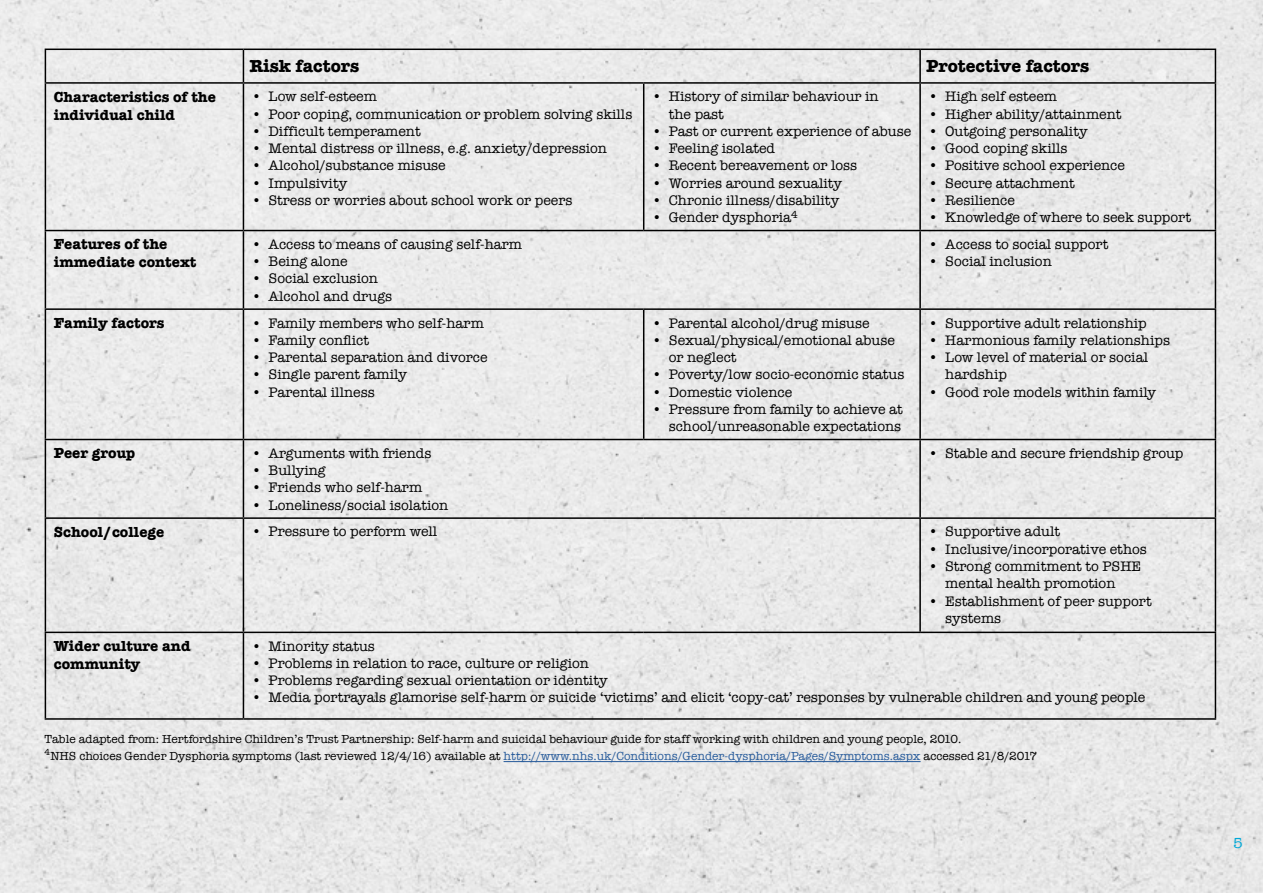
<style>
.page{position:relative;width:1263px;height:893px;background:#fff}
.page>*{position:absolute;margin:0;border:0;box-sizing:border-box;transform-origin:0 0}
.t1{font:700 18px "American Typewriter";color:#000}
.t2{font:700 15px/18px "American Typewriter";color:#000}
.t3{font:15px "American Typewriter";color:#00a8d7}
.t4{font:14.25px/17.2px "American Typewriter";color:#000}
.t5{font:12px/16.5px "American Typewriter";color:#000}
.s1{color:#275b9b}
</style>
<div class="page">
<img style="left:0;top:0;width:1263px;height:893px">
<hr style="left:45px;top:49px;width:198px;height:1px;background:#000">
<hr style="left:45px;top:50px;width:1px;height:32px;background:#000">
<hr style="left:243px;top:49px;width:401px;height:1px;background:#000">
<hr style="left:243px;top:50px;width:1px;height:32px;background:#000">
<hr style="left:644px;top:49px;width:276px;height:1px;background:#000">
<hr style="left:920px;top:49px;width:296px;height:1px;background:#000">
<hr style="left:919px;top:50px;width:2px;height:32px;background:#000">
<hr style="left:1215px;top:50px;width:1px;height:32px;background:#000">
<hr style="left:45px;top:82px;width:198px;height:2px;background:#000">
<hr style="left:45px;top:84px;width:1px;height:146px;background:#000">
<hr style="left:243px;top:82px;width:401px;height:2px;background:#000">
<hr style="left:243px;top:84px;width:1px;height:146px;background:#000">
<hr style="left:644px;top:82px;width:276px;height:2px;background:#000">
<hr style="left:643px;top:84px;width:1px;height:146px;background:#000">
<hr style="left:920px;top:82px;width:296px;height:2px;background:#000">
<hr style="left:919px;top:84px;width:2px;height:146px;background:#000">
<hr style="left:1215px;top:84px;width:1px;height:146px;background:#000">
<hr style="left:45px;top:230px;width:198px;height:1px;background:#000">
<hr style="left:45px;top:231px;width:1px;height:77px;background:#000">
<hr style="left:243px;top:230px;width:401px;height:1px;background:#000">
<hr style="left:243px;top:231px;width:1px;height:77px;background:#000">
<hr style="left:644px;top:230px;width:276px;height:1px;background:#000">
<hr style="left:920px;top:230px;width:296px;height:1px;background:#000">
<hr style="left:919px;top:231px;width:2px;height:77px;background:#000">
<hr style="left:1215px;top:231px;width:1px;height:77px;background:#000">
<hr style="left:45px;top:308px;width:198px;height:2px;background:#000">
<hr style="left:45px;top:310px;width:1px;height:129px;background:#000">
<hr style="left:243px;top:308px;width:401px;height:2px;background:#000">
<hr style="left:243px;top:310px;width:1px;height:129px;background:#000">
<hr style="left:644px;top:308px;width:276px;height:2px;background:#000">
<hr style="left:643px;top:310px;width:1px;height:129px;background:#000">
<hr style="left:920px;top:308px;width:296px;height:2px;background:#000">
<hr style="left:919px;top:310px;width:2px;height:129px;background:#000">
<hr style="left:1215px;top:310px;width:1px;height:129px;background:#000">
<hr style="left:45px;top:439px;width:198px;height:1px;background:#000">
<hr style="left:45px;top:440px;width:1px;height:77px;background:#000">
<hr style="left:243px;top:439px;width:401px;height:1px;background:#000">
<hr style="left:243px;top:440px;width:1px;height:77px;background:#000">
<hr style="left:644px;top:439px;width:276px;height:1px;background:#000">
<hr style="left:920px;top:439px;width:296px;height:1px;background:#000">
<hr style="left:919px;top:440px;width:2px;height:77px;background:#000">
<hr style="left:1215px;top:440px;width:1px;height:77px;background:#000">
<hr style="left:45px;top:517px;width:198px;height:2px;background:#000">
<hr style="left:45px;top:519px;width:1px;height:113px;background:#000">
<hr style="left:243px;top:517px;width:401px;height:2px;background:#000">
<hr style="left:243px;top:519px;width:1px;height:113px;background:#000">
<hr style="left:644px;top:517px;width:276px;height:2px;background:#000">
<hr style="left:920px;top:517px;width:296px;height:2px;background:#000">
<hr style="left:919px;top:519px;width:2px;height:113px;background:#000">
<hr style="left:1215px;top:519px;width:1px;height:113px;background:#000">
<hr style="left:45px;top:632px;width:198px;height:1px;background:#000">
<hr style="left:45px;top:633px;width:1px;height:85px;background:#000">
<hr style="left:243px;top:632px;width:401px;height:1px;background:#000">
<hr style="left:243px;top:633px;width:1px;height:85px;background:#000">
<hr style="left:644px;top:632px;width:276px;height:1px;background:#000">
<hr style="left:920px;top:632px;width:296px;height:1px;background:#000">
<hr style="left:1215px;top:633px;width:1px;height:85px;background:#000">
<hr style="left:45px;top:718px;width:198px;height:2px;background:#000">
<hr style="left:243px;top:718px;width:401px;height:2px;background:#000">
<hr style="left:644px;top:718px;width:276px;height:2px;background:#000">
<hr style="left:920px;top:718px;width:296px;height:2px;background:#000">
<hr style="left:504px;top:761px;width:416px;height:1px;background:#275b9b">
<p class="t1" style="left:249px;top:51px;width:111px">Risk factors</p>
<p class="t1" style="left:926px;top:51px;width:165px">Protective factors</p>
<p class="t2" style="left:54px;top:87px;width:164px">Characteristics of the individual child</p>
<p class="t4" style="left:252px;top:87px;width:127px">• Low self-esteem</p>
<p class="t4" style="left:252px;top:105px;width:382px">• Poor coping, communication or problem solving skills</p>
<p class="t4" style="left:252px;top:122px;width:170px">• Difficult temperament</p>
<p class="t4" style="left:252px;top:139px;width:357px">• Mental distress or illness, e.g. anxiety/depression</p>
<p class="t4" style="left:252px;top:156px;width:195px">• Alcohol/substance misuse</p>
<p class="t4" style="left:252px;top:174px;width:97px">• Impulsivity</p>
<p class="t4" style="left:252px;top:191px;width:322px">• Stress or worries about school work or peers</p>
<p class="t2" style="left:54px;top:235px;width:144px">Features of the immediate context</p>
<p class="t4" style="left:252px;top:235px;width:272px">• Access to means of causing self-harm</p>
<p class="t4" style="left:252px;top:252px;width:97px">• Being alone</p>
<p class="t4" style="left:252px;top:270px;width:127px">• Social exclusion</p>
<p class="t4" style="left:252px;top:287px;width:142px">• Alcohol and drugs</p>
<p class="t2" style="left:54px;top:313px;width:112px">Family factors</p>
<p class="t4" style="left:252px;top:314px;width:233px">• Family members who self-harm</p>
<p class="t4" style="left:252px;top:331px;width:119px">• Family conflict</p>
<p class="t4" style="left:252px;top:348px;width:237px">• Parental separation and divorce</p>
<p class="t4" style="left:252px;top:365px;width:156px">• Single parent family</p>
<p class="t4" style="left:252px;top:383px;width:124px">• Parental illness</p>
<p class="t2" style="left:54px;top:443px;width:83px">Peer group</p>
<p class="t4" style="left:252px;top:444px;width:181px">• Arguments with friends</p>
<p class="t4" style="left:252px;top:461px;width:75px">• Bullying</p>
<p class="t4" style="left:252px;top:479px;width:172px">• Friends who self-harm</p>
<p class="t4" style="left:252px;top:496px;width:198px">• Loneliness/social isolation</p>
<p class="t4" style="left:669px;top:87px;width:211px;text-indent:-17px">• History of similar behaviour in the past</p>
<p class="t4" style="left:652px;top:122px;width:261px">• Past or current experience of abuse</p>
<p class="t4" style="left:652px;top:139px;width:124px">• Feeling isolated</p>
<p class="t4" style="left:652px;top:156px;width:207px">• Recent bereavement or loss</p>
<p class="t4" style="left:652px;top:174px;width:191px">• Worries around sexuality</p>
<p class="t4" style="left:652px;top:191px;width:188px">• Chronic illness/disability</p>
<p class="t4" style="left:652px;top:208px;width:147px">• Gender dysphoria<sup>4</sup></p>
<p class="t4" style="left:652px;top:314px;width:219px">• Parental alcohol/drug misuse</p>
<p class="t4" style="left:669px;top:331px;width:228px;text-indent:-17px">• Sexual/physical/emotional abuse or neglect</p>
<p class="t4" style="left:652px;top:365px;width:254px">• Poverty/low socio-economic status</p>
<p class="t4" style="left:652px;top:383px;width:142px">• Domestic violence</p>
<p class="t4" style="left:652px;top:400px;width:252px;text-align:right">• Pressure from family to achieve at school/unreasonable expectations</p>
<p class="t4" style="left:929px;top:87px;width:130px">• High self esteem</p>
<p class="t4" style="left:929px;top:105px;width:194px">• Higher ability/attainment</p>
<p class="t4" style="left:929px;top:122px;width:160px">• Outgoing personality</p>
<p class="t4" style="left:929px;top:139px;width:140px">• Good coping skills</p>
<p class="t4" style="left:929px;top:156px;width:198px">• Positive school experience</p>
<p class="t4" style="left:929px;top:174px;width:148px">• Secure attachment</p>
<p class="t4" style="left:929px;top:191px;width:88px">• Resilience</p>
<p class="t4" style="left:929px;top:208px;width:264px">• Knowledge of where to seek support</p>
<p class="t4" style="left:929px;top:235px;width:181px">• Access to social support</p>
<p class="t4" style="left:929px;top:252px;width:125px">• Social inclusion</p>
<p class="t4" style="left:929px;top:314px;width:220px">• Supportive adult relationship</p>
<p class="t4" style="left:929px;top:331px;width:243px">• Harmonious family relationships</p>
<p class="t4" style="left:945px;top:348px;width:204px;text-indent:-17px">• Low level of material or social hardship</p>
<p class="t4" style="left:929px;top:383px;width:229px">• Good role models within family</p>
<p class="t4" style="left:929px;top:444px;width:256px">• Stable and secure friendship group</p>
<p class="t2" style="left:54px;top:522px;width:112px">School/college</p>
<p class="t4" style="left:252px;top:523px;width:187px">• Pressure to perform well</p>
<p class="t4" style="left:929px;top:523px;width:133px">• Supportive adult</p>
<p class="t4" style="left:929px;top:540px;width:220px">• Inclusive/incorporative ethos</p>
<p class="t4" style="left:945px;top:557px;width:197px;text-indent:-17px">• Strong commitment to PSHE mental health promotion</p>
<p class="t4" style="left:945px;top:592px;width:208px;text-indent:-17px">• Establishment of peer support systems</p>
<p class="t2" style="left:54px;top:636px;width:138px">Wider culture and community</p>
<p class="t4" style="left:252px;top:637px;width:124px">• Minority status</p>
<p class="t4" style="left:252px;top:654px;width:338px">• Problems in relation to race, culture or religion</p>
<p class="t4" style="left:252px;top:671px;width:357px">• Problems regarding sexual orientation or identity</p>
<p class="t4" style="left:252px;top:689px;width:895px">• Media portrayals glamorise self-harm or suicide ‘victims’ and elicit ‘copy-cat’ responses by vulnerable children and young people</p>
<p class="t5" style="left:45px;top:730px;width:994px">Table adapted from: Hertfordshire Children’s Trust Partnership: Self-harm and suicidal behaviour guide for staff working with children and young people, 2010.<br><sup>4</sup>NHS choices Gender Dysphoria symptoms (last reviewed 12/4/16) available at <span class="s1">http://www.nhs.uk/Conditions/Gender-dysphoria/Pages/Symptoms.aspx</span> accessed 21/8/2017</p>
<p class="t3" style="left:1233px;top:832px;width:11px">5</p>
</div>
